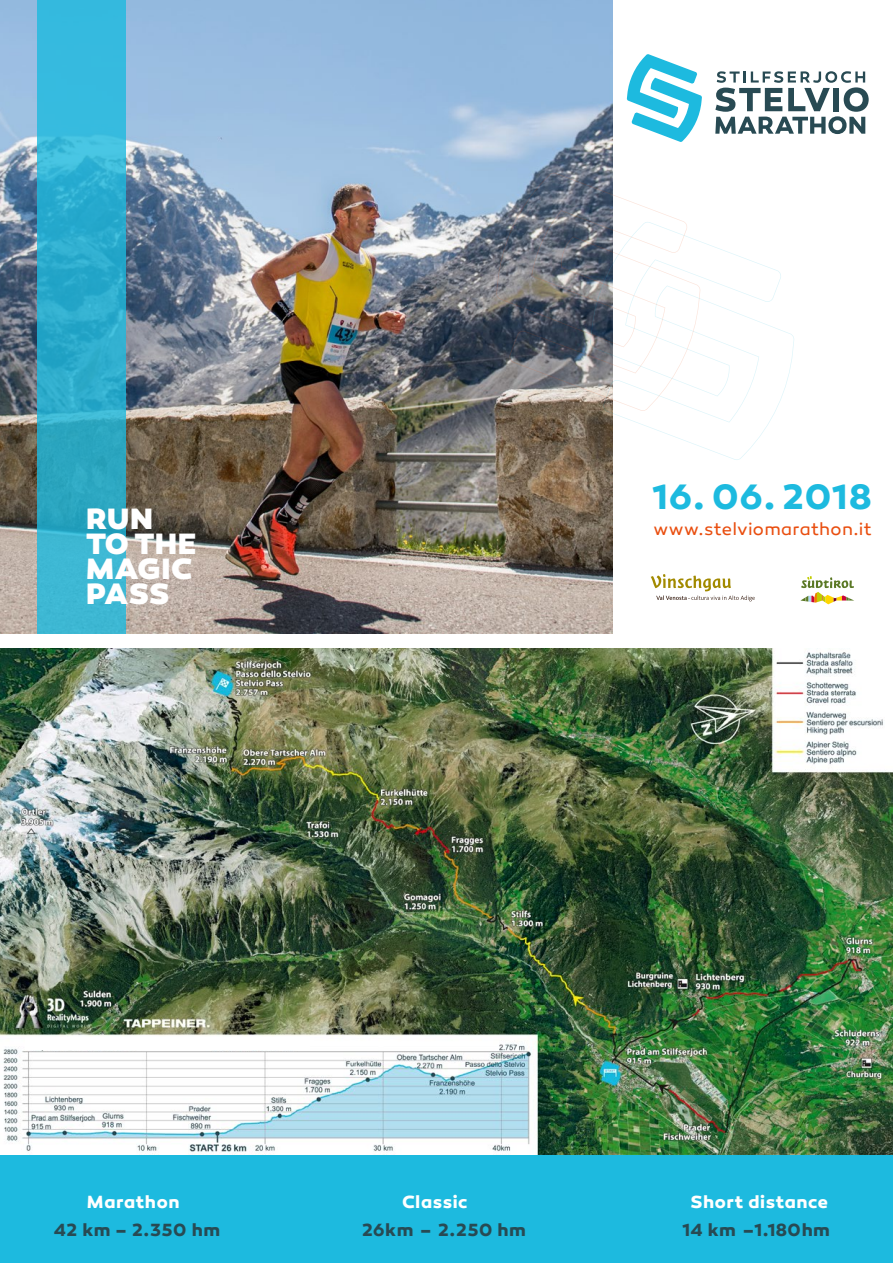
<style>
.page{position:relative;width:893px;height:1263px;background:#fff}
.page>*{position:absolute;margin:0;border:0;box-sizing:border-box;transform-origin:0 0}
.t1{font:700 36px "Canaro";letter-spacing:.03em;color:#1dbadf}
.t2{font:800 30px/24.8px "Canaro";letter-spacing:.015em;color:#fff}
.t3{font:700 18px "Canaro";letter-spacing:.025em;color:#284a53}
.t4{font:700 18px "Canaro";letter-spacing:.03em;color:#fff}
.t5{font:18px "Canaro";letter-spacing:.015em;color:#e94e0f}
</style>
<div class="page">
<div style="left:0;top:1033px;width:893px;height:230px;background:#1dbadf"></div>
<img style="left:0;top:0;width:612px;height:634px">
<svg style="left:627px;top:54px;width:75px;height:88px"></svg>
<svg style="left:715px;top:71px;width:154px;height:63px"></svg>
<svg style="left:496px;top:172px;width:298px;height:288px"></svg>
<svg style="left:37px;top:0;width:89px;height:634px;background:#31b0d0"></svg>
<svg style="left:651px;top:574px;width:104px;height:27px"></svg>
<svg style="left:800px;top:576px;width:54px;height:28px"></svg>
<img style="left:0;top:648px;width:893px;height:506px">
<div style="left:26px;top:1037px;width:284px;height:12px;background:#fff"></div>
<h2 class="t2" style="left:86px;top:507px;width:112px">RUN<br>TO THE<br>MAGIC<br>PASS</h2>
<h1 class="t1" style="left:653px;top:475px;width:221px">16. 06. 2018</h1>
<p class="t5" style="left:653px;top:518px;width:220px">www.stelviomarathon.it</p>
<p class="t4" style="left:87px;top:1191px;width:94px">Marathon</p>
<p class="t4" style="left:402px;top:1191px;width:67px">Classic</p>
<p class="t4" style="left:690px;top:1191px;width:139px">Short distance</p>
<p class="t3" style="left:54px;top:1218px;width:168px">42 km – 2.350 hm</p>
<p class="t3" style="left:362px;top:1218px;width:165px">26km – 2.250 hm</p>
<p class="t3" style="left:682px;top:1218px;width:149px">14 km –1.180 hm</p>
</div>
